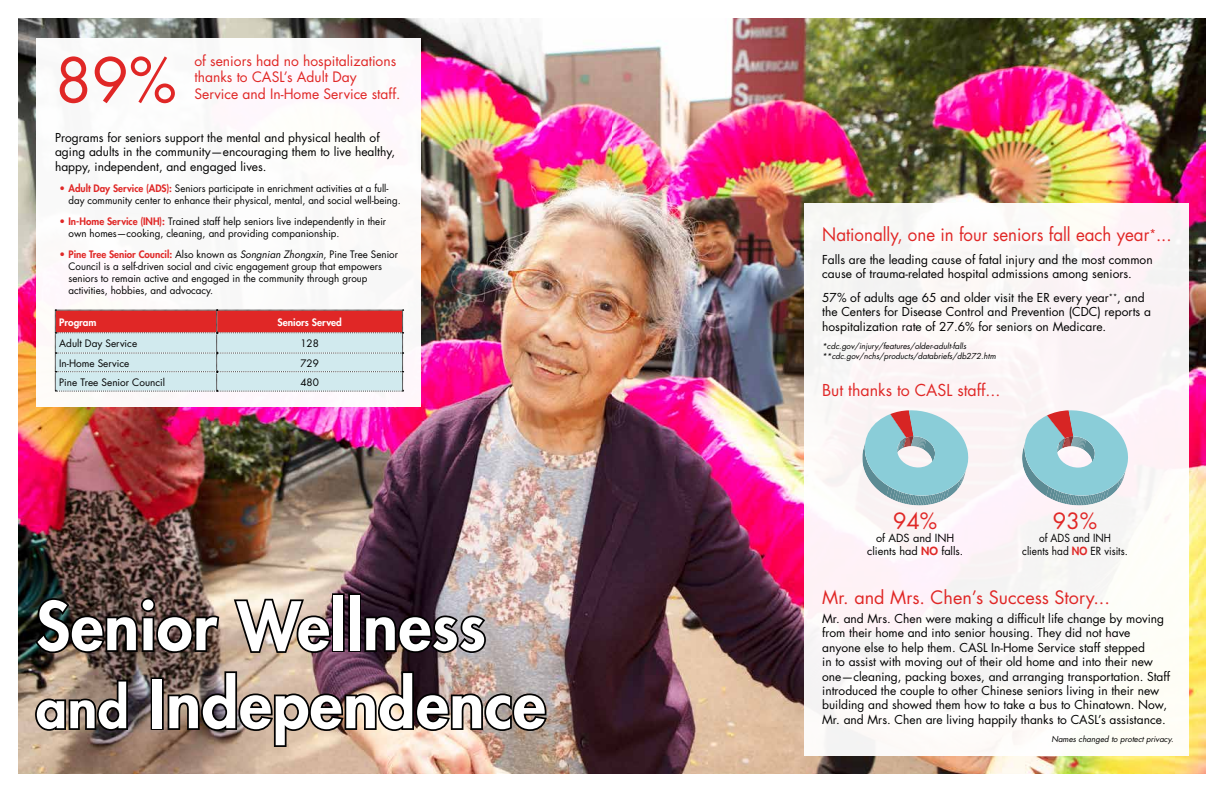
<style>
.page{position:relative;width:1224px;height:792px;background:#fff}
.page>*{position:absolute;margin:0;border:0;box-sizing:border-box;transform-origin:0 0}
.t1{font:800 65px/78px "Futura Std";letter-spacing:.01em;color:#fff}
.t2{font:60px "Futura Std";color:#e02726}
.t3{font:21.8px "Futura Std";color:#e02726}
.t4{font:18px "Futura Std";color:#e02726;scale:.94 1}
.t5{font:18px "Futura Std";color:#e02726}
.t6{font:16px "Futura Std";color:#e02726}
.t7{font:14px/16.8px "Futura Std";color:#e02726}
.t8{font:12px/14.4px "Futura Std";color:#000}
.t9{font:10.9px/13.1px "Futura Std";color:#000;text-align:center;scale:.92 1}
.t10{font:10.9px/13.1px "Futura Std";color:#000;text-align:center}
.t11{font:10px/12px "Futura Std";color:#000}
.t12{font:800 10px "Futura Std";color:#fff}
.t13{font:italic 8px/9.6px "Futura Std";color:#000}
.s1{font-weight:800;color:#e02726}
.s2{font-style:italic}
.s3{font-size:55px}
</style>
<div class="page">
<img style="left:18px;top:18px;width:1188px;height:756px">
<img style="left:33px;top:596px;width:188px;height:59px">
<img style="left:231px;top:597px;width:102px;height:58px">
<div style="left:332px;top:593px;width:13px;height:59px;border:4px solid #000"></div>
<div style="left:348px;top:593px;width:13px;height:59px;border:4px solid #000"></div>
<svg style="left:363px;top:614px;width:125px;height:41px;background:#3a3237"></svg>
<svg style="left:33px;top:678px;width:97px;height:55px;background:#695b51"></svg>
<div style="left:151px;top:677px;width:13px;height:53px;border:4px solid #000"></div>
<img style="left:166px;top:670px;width:383px;height:79px">
<div style="left:36px;top:38px;width:384px;height:368px;background:#fff"></div>
<div style="left:805px;top:204px;width:384px;height:552px;background:#fcf5f6"></div>
<svg style="left:55px;top:310px;width:349px;height:82px;background:#d1b2b4"></svg>
<svg style="left:862px;top:410px;width:107px;height:95px"></svg>
<svg style="left:1022px;top:410px;width:106px;height:95px"></svg>
<h2 class="t2" style="left:55px;top:42px;width:123px">89%</h2>
<p class="t7" style="left:194px;top:52px;width:208px">of seniors had no hospitalizations thanks to CASL’s Adult Day<br>Service and In-Home Service staff.</p>
<p class="t8" style="left:55px;top:130px;width:342px">Programs for seniors support the mental and physical health of aging adults in the community—encouraging them to live healthy, happy, independent, and engaged lives.</p>
<p class="t11" style="left:69px;top:182px;width:334px;text-indent:-9px"><span class="s1">• Adult Day Service (ADS):</span> Seniors participate in enrichment activities at a full&shy;day community center to enhance their physical, mental, and social well-being.</p>
<p class="t11" style="left:69px;top:215px;width:319px;text-indent:-9px"><span class="s1">• In-Home Service (INH):</span> Trained staff help seniors live independently in their own homes—cooking, cleaning, and providing companionship.</p>
<p class="t11" style="left:69px;top:248px;width:331px;text-indent:-9px"><span class="s1">• Pine Tree Senior Council:</span> Also known as <span class="s2">Songnian Zhongxin</span>, Pine Tree Senior Council is a self-driven social and civic engagement group that empowers seniors to remain active and engaged in the community through group activities, hobbies, and advocacy.</p>
<p class="t12" style="left:59px;top:316px;width:39px">Program</p>
<p class="t12" style="left:277px;top:316px;width:66px">Seniors Served</p>
<p class="t11" style="left:59px;top:338px;width:79px">Adult Day Service</p>
<p class="t11" style="left:300px;top:338px;width:20px">128</p>
<p class="t11" style="left:59px;top:357px;width:72px">In-Home Service</p>
<p class="t11" style="left:300px;top:357px;width:20px">729</p>
<p class="t11" style="left:59px;top:376px;width:107px">Pine Tree Senior Council</p>
<p class="t11" style="left:300px;top:376px;width:20px">480</p>
<h1 class="t1" style="left:36px;top:587px;width:511px">Senior Wellness <span class="s3">and</span> Independence</h1>
<h3 class="t4" style="left:822px;top:222px;width:373px">Nationally, one in four seniors fall each year<sup>*</sup>...</h3>
<p class="t8" style="left:822px;top:252px;width:332px">Falls are the leading cause of fatal injury and the most common cause of trauma-related hospital admissions among seniors.</p>
<p class="t8" style="left:822px;top:290px;width:330px">57% of adults age 65 and older visit the ER every year<sup>**</sup>, and the Centers for Disease Control and Prevention (CDC) reports a hospitalization rate of 27.6% for seniors on Medicare.</p>
<p class="t13" style="left:822px;top:342px;width:175px">*cdc.gov/injury/features/older-adult-falls **cdc.gov/nchs/products/databriefs/db272.htm</p>
<h3 class="t6" style="left:822px;top:380px;width:180px">But thanks to CASL staff...</h3>
<h3 class="t3" style="left:893px;top:507px;width:46px">94%</h3>
<p class="t10" style="left:867px;top:532px;width:98px">of ADS and INH clients had <span class="s1">NO</span> falls.</p>
<h3 class="t3" style="left:1053px;top:507px;width:46px">93%</h3>
<p class="t9" style="left:1022px;top:532px;width:116px">of ADS and INH<br>clients had <span class="s1">NO</span> ER visits.</p>
<h3 class="t5" style="left:822px;top:586px;width:289px">Mr. and Mrs. Chen’s Success Story...</h3>
<p class="t8" style="left:822px;top:612px;width:349px">Mr. and Mrs. Chen were making a difficult life change by moving from their home and into senior housing. They did not have anyone else to help them. CASL In-Home Service staff stepped<br>in to assist with moving out of their old home and into their new one—cleaning, packing boxes, and arranging transportation. Staff introduced the couple to other Chinese seniors living in their new building and showed them how to take a bus to Chinatown. Now, Mr. and Mrs. Chen are living happily thanks to CASL’s assistance.</p>
<p class="t13" style="left:1051px;top:735px;width:124px">Names changed to protect privacy.</p>
</div>
